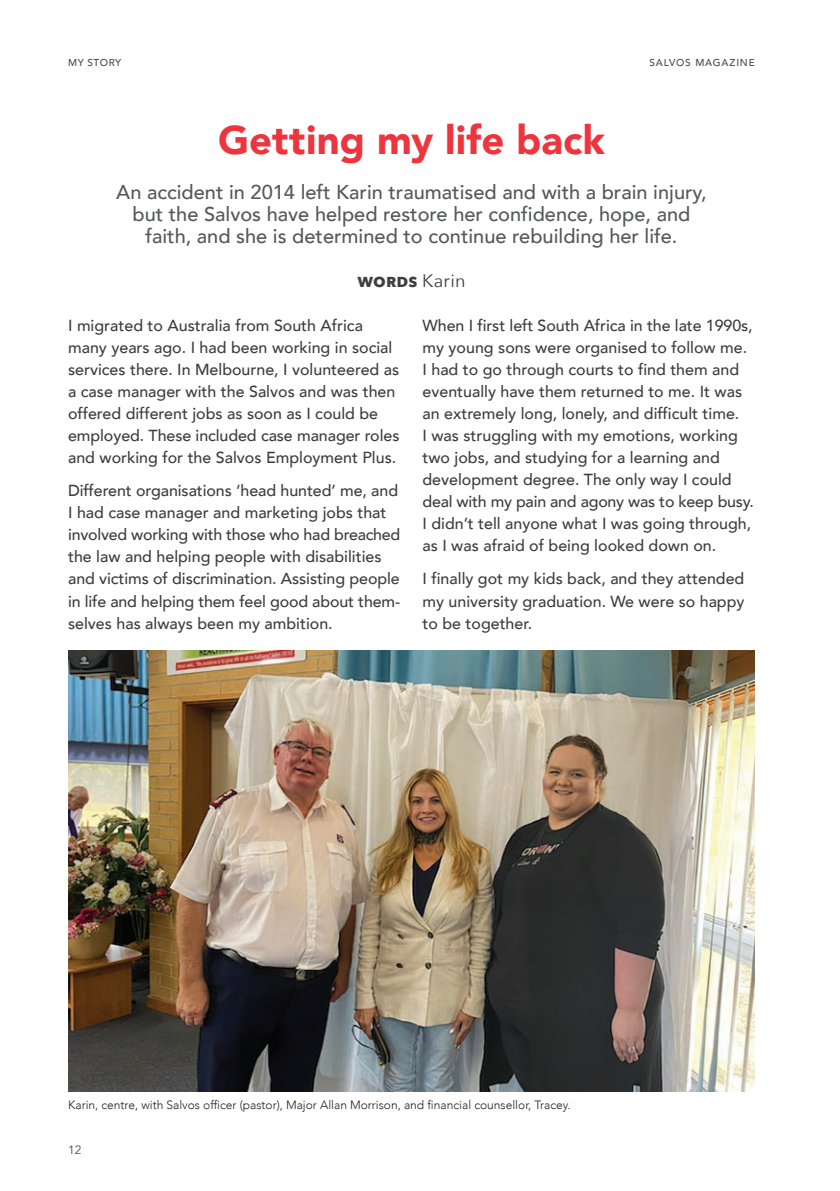
<style>
.page{position:relative;width:840px;height:1191px;background:#fff}
.page>*{position:absolute;margin:0;border:0;box-sizing:border-box;transform-origin:0 0}
.Salvos_Header{font:900 40px "Avenir";letter-spacing:.005em;color:#ee343d}
.Salvos_Subhead{font:500 20px/22px "Avenir";color:#57585a;text-align:center}
.Salvos_By-Line{font:700 18px "Avenir Next";letter-spacing:.01em;color:#3e3e3f}
.Salvos_Body{font:500 16px/22px "Avenir";color:#3e3e3f}
.Image_Caption{font:300 12px "Avenir";color:#231f20}
.t1{font:12px "Avenir";color:#4b4c4d}
.Page_name_-_Left{font:500 10px "Avenir";letter-spacing:.08em;color:#4b4c4d}
.Page_name_-_Left-2{font:500 10px "Avenir";letter-spacing:.06em;color:#4b4c4d}
.s1{font-weight:400}
</style>
<div class="page">
<img style="left:68px;top:650px;width:686px;height:441px">
<p class="Page_name_-_Left-2" style="left:68px;top:54px;width:55px">MY STORY</p>
<p class="Page_name_-_Left" style="left:649px;top:54px;width:107px">SALVOS MAGAZINE</p>
<p class="Salvos_Header" style="left:218px;top:106px;width:388px">Getting my life back</p>
<p class="Salvos_Subhead" style="left:116px;top:179px;width:591px">An accident in 2014 left Karin traumatised and with a brain injury, but the Salvos have helped restore her confidence, hope, and faith, and she is determined to continue rebuilding her life.</p>
<p class="Salvos_By-Line" style="left:357px;top:265px;width:109px">WORDS <span class="s1">Karin</span></p>
<p class="Salvos_Body" style="left:68px;top:313px;width:332px">I migrated to Australia from South Africa many years ago. I had been working in social services there. In Melbourne, I volunteered as a case manager with the Salvos and was then offered different jobs as soon as I could be employed. These included case manager roles and working for the Salvos Employment Plus.</p>
<p class="Salvos_Body" style="left:68px;top:479px;width:333px">Different organisations ‘head hunted’ me, and I had case manager and marketing jobs that involved working with those who had breached the law and helping people with disabilities and victims of discrimination. Assisting people in life and helping them feel good about them&shy;selves has always been my ambition.</p>
<p class="Salvos_Body" style="left:422px;top:313px;width:332px">When I first left South Africa in the late 1990s, my young sons were organised to follow me.<br>I had to go through courts to find them and eventually have them returned to me. It was an extremely long, lonely, and difficult time.<br>I was struggling with my emotions, working two jobs, and studying for a learning and development degree. The only way I could deal with my pain and agony was to keep busy.<br>I didn’t tell anyone what I was going through, as I was afraid of being looked down on.</p>
<p class="Salvos_Body" style="left:422px;top:567px;width:323px;text-align:justify">I finally got my kids back, and they attended my university graduation. We were so happy to be together.</p>
<p class="Image_Caption" style="left:68px;top:1098px;width:503px">Karin, centre, with Salvos officer (pastor), Major Allan Morrison, and financial counsellor, Tracey.</p>
<p class="t1" style="left:68px;top:1142px;width:15px">12</p>
</div>
